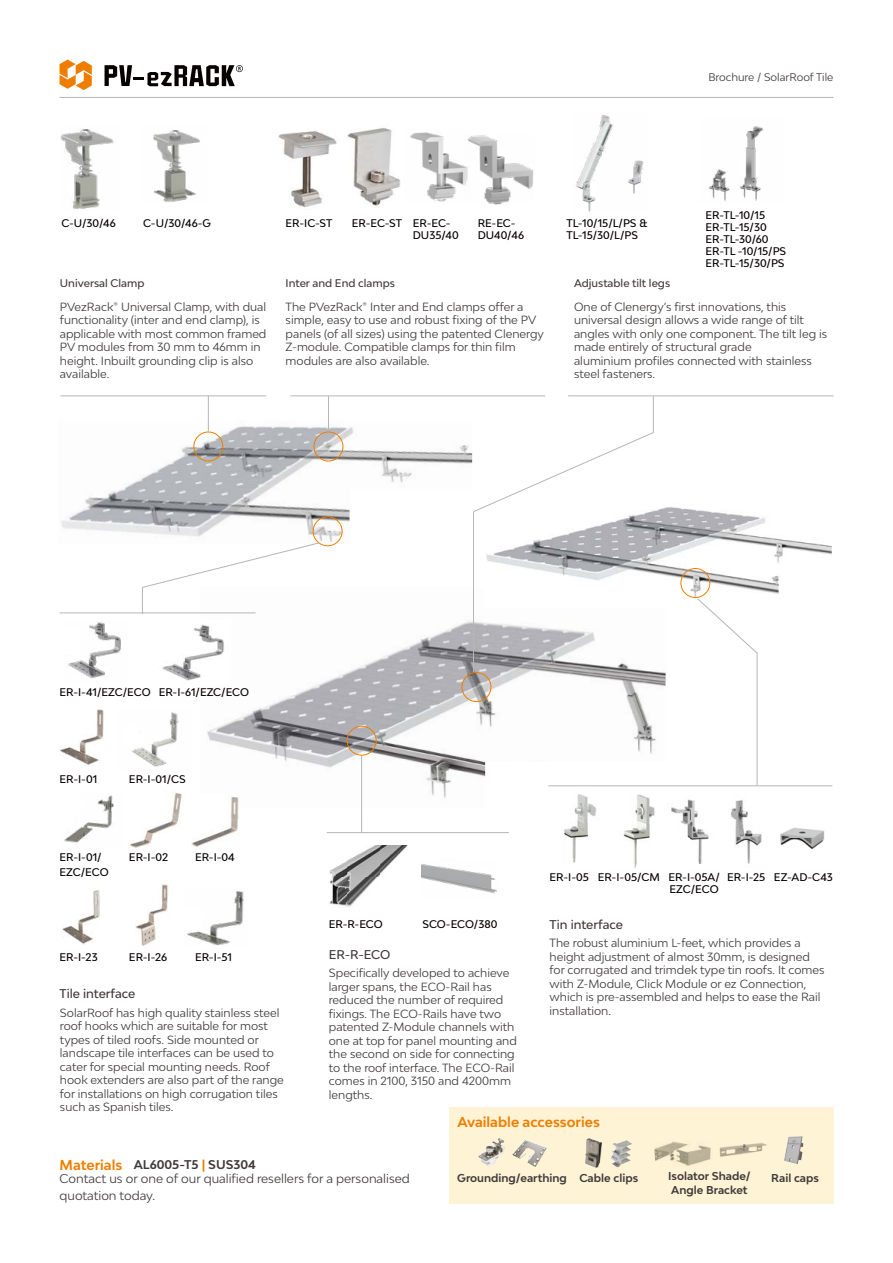
<style>
.page{position:relative;width:893px;height:1263px;background:#fff}
.page>*{position:absolute;margin:0;border:0;box-sizing:border-box;transform-origin:0 0}
.t1{font:700 13.5px "Bw Modelica";color:#ef7e00}
.t2{font:12px/14.1px "Bw Modelica";color:#3f3b3a}
.t3{font:500 12px "Bw Modelica";color:#3f3b3a}
.t4{font:11.25px/13.5px "Bw Modelica";color:#3f3b3a}
.t5{font:700 10.8px/13.5px "Bw Modelica";color:#3f3b3a}
.t6{font:500 10.5px/12px "Bw Modelica";color:#060000}
.t7{font:500 10.5px "Bw Modelica";color:#3f3b3a}
.t8{font:10.5px "Bw Modelica";color:#3f3b3a}
.s1{font-weight:700;font-size:13.5px;color:#ef7e00}
.s2{font-weight:700}
.s3{font-weight:700;color:#ef7e00}
</style>
<div class="page">
<hr style="left:60px;top:97px;width:773px;height:1px;background:#b5b6b6">
<svg style="left:105px;top:65px;width:138px;height:21px"></svg>
<svg style="left:60px;top:60px;width:32px;height:30px"></svg>
<img style="left:207px;top:621px;width:459px;height:187px">
<img style="left:61px;top:420px;width:411px;height:124px">
<img style="left:60px;top:129px;width:54px;height:81px">
<img style="left:278px;top:131px;width:59px;height:76px">
<img style="left:329px;top:845px;width:79px;height:62px">
<hr style="left:60px;top:396px;width:206px;height:1px;background:#b5b6b6">
<hr style="left:328px;top:396px;width:1px;height:36px;background:#b5b6b6">
<hr style="left:653px;top:396px;width:1px;height:36px;background:#b5b6b6">
<hr style="left:208px;top:396px;width:1px;height:35px;background:#b5b6b6">
<hr style="left:290px;top:396px;width:255px;height:1px;background:#b5b6b6">
<hr style="left:674px;top:396px;width:159px;height:1px;background:#b5b6b6">
<hr style="left:568px;top:396px;width:106px;height:1px;background:#b5b6b6">
<hr style="left:60px;top:613px;width:196px;height:1px;background:#b5b6b6">
<hr style="left:327px;top:832px;width:182px;height:1px;background:#b5b6b6">
<div style="left:193px;top:432px;width:30px;height:29px;border:1px solid #ef7e00;border-radius:50%"></div>
<div style="left:314px;top:432px;width:29px;height:29px;border:1px solid #ef7e00;border-radius:50%"></div>
<div style="left:313px;top:516px;width:29px;height:30px;border:1px solid #ef7e00;border-radius:50%"></div>
<div style="left:347px;top:726px;width:29px;height:29px;border:1px solid #ef7e00;border-radius:50%"></div>
<div style="left:462px;top:672px;width:29px;height:30px;border:1px solid #ef7e00;border-radius:50%"></div>
<hr style="left:361px;top:756px;width:1px;height:77px;background:#b5b6b6">
<svg style="left:142px;top:542px;width:178px;height:72px"></svg>
<hr style="left:548px;top:785px;width:284px;height:1px;background:#b5b6b6">
<img style="left:614px;top:788px;width:48px;height:80px">
<img style="left:552px;top:791px;width:48px;height:72px">
<img style="left:671px;top:799px;width:38px;height:65px">
<img style="left:731px;top:800px;width:31px;height:64px">
<img style="left:780px;top:827px;width:45px;height:22px">
<img style="left:153px;top:130px;width:47px;height:73px">
<img style="left:348px;top:127px;width:52px;height:80px">
<img style="left:708px;top:126px;width:55px;height:76px">
<hr style="left:757px;top:652px;width:1px;height:134px;background:#b5b6b6">
<img style="left:486px;top:507px;width:346px;height:92px">
<div style="left:680px;top:568px;width:30px;height:30px;border:1px solid #ef7e00;border-radius:50%"></div>
<svg style="left:697px;top:598px;width:60px;height:55px"></svg>
<svg style="left:473px;top:432px;width:181px;height:80px"></svg>
<hr style="left:473px;top:512px;width:1px;height:160px;background:#b5b6b6">
<img style="left:410px;top:132px;width:55px;height:70px">
<img style="left:465px;top:135px;width:69px;height:70px">
<img style="left:576px;top:114px;width:67px;height:98px">
<img style="left:421px;top:863px;width:75px;height:31px">
<img style="left:135px;top:885px;width:34px;height:60px">
<img style="left:191px;top:794px;width:48px;height:54px">
<img style="left:60px;top:709px;width:44px;height:56px">
<img style="left:63px;top:890px;width:36px;height:54px">
<img style="left:129px;top:791px;width:54px;height:57px">
<img style="left:68px;top:621px;width:53px;height:58px">
<div style="left:52px;top:628px;width:27px;height:26px;background:#fff"></div>
<img style="left:64px;top:795px;width:50px;height:48px">
<svg style="left:64px;top:795px;width:22px;height:41px"></svg>
<img style="left:132px;top:712px;width:47px;height:55px">
<div style="left:125px;top:725px;width:13px;height:22px;background:#fff"></div>
<img style="left:187px;top:891px;width:57px;height:54px">
<div style="left:184px;top:907px;width:17px;height:23px;background:#fff"></div>
<img style="left:162px;top:621px;width:68px;height:63px">
<div style="left:449px;top:1107px;width:384px;height:96px;background:#fff3d6"></div>
<img style="left:478px;top:1138px;width:27px;height:28px">
<img style="left:585px;top:1138px;width:17px;height:30px">
<img style="left:611px;top:1140px;width:21px;height:27px">
<img style="left:512px;top:1140px;width:35px;height:27px">
<img style="left:784px;top:1136px;width:19px;height:28px">
<img style="left:654px;top:1141px;width:21px;height:20px">
<img style="left:684px;top:1145px;width:27px;height:21px">
<img style="left:672px;top:1142px;width:20px;height:22px">
<img style="left:719px;top:1143px;width:48px;height:14px">
<p class="t8" style="left:708px;top:70px;width:127px">Brochure / SolarRoof Tile</p>
<p class="t6" style="left:352px;top:217px;width:52px">ER-EC-ST</p>
<p class="t6" style="left:478px;top:217px;width:48px">RE-EC-<br>DU40/46</p>
<p class="t6" style="left:567px;top:217px;width:82px">TL-10/15/L/PS &amp;<br>TL-15/30/L/PS</p>
<p class="t6" style="left:705px;top:208px;width:82px">ER-TL-10/15<br>ER-TL-15/30<br>ER-TL-30/60<br>ER-TL -10/15/PS<br>ER-TL-15/30/PS</p>
<p class="t6" style="left:61px;top:217px;width:56px">C-U/30/46</p>
<p class="t6" style="left:286px;top:217px;width:48px">ER-IC-ST</p>
<p class="t6" style="left:413px;top:217px;width:47px">ER-EC-<br>DU35/40</p>
<p class="t6" style="left:143px;top:217px;width:69px">C-U/30/46-G</p>
<p class="t7" style="left:60px;top:277px;width:86px">Universal Clamp</p>
<p class="t7" style="left:286px;top:277px;width:111px">Inter and End clamps</p>
<p class="t7" style="left:574px;top:277px;width:98px">Adjustable tilt legs</p>
<p class="t4" style="left:60px;top:299px;width:208px">PVezRack® Universal Clamp, with dual functionality (inter and end clamp), is applicable with most common framed<br>PV modules from 30 mm to 46mm in height. Inbuilt grounding clip is also available.</p>
<p class="t4" style="left:286px;top:299px;width:260px">The PVezRack® Inter and End clamps offer a simple, easy to use and robust fixing of the PV panels (of all sizes) using the patented Clenergy Z-module. Compatible clamps for thin film modules are also available.</p>
<p class="t4" style="left:574px;top:299px;width:255px">One of Clenergy’s first innovations, this universal design allows a wide range of tilt angles with only one component. The tilt leg is made entirely of structural grade<br>aluminium profiles connected with stainless steel fasteners.</p>
<p class="t6" style="left:60px;top:686px;width:191px">ER-I-41/EZC/ECO ER-I-61/EZC/ECO</p>
<p class="t6" style="left:60px;top:773px;width:39px">ER-I-01</p>
<p class="t6" style="left:129px;top:773px;width:58px">ER-I-01/CS</p>
<p class="t6" style="left:60px;top:850px;width:51px;line-height:14.7px">ER-I-01/<br>EZC/ECO</p>
<p class="t6" style="left:129px;top:851px;width:41px">ER-I-02</p>
<p class="t6" style="left:195px;top:851px;width:41px">ER-I-04</p>
<p class="t6" style="left:60px;top:950px;width:40px">ER-I-23</p>
<p class="t6" style="left:129px;top:950px;width:40px">ER-I-26</p>
<p class="t6" style="left:195px;top:950px;width:38px">ER-I-51</p>
<p class="t3" style="left:60px;top:986px;width:77px">Tile interface</p>
<p class="t4" style="left:60px;top:1005px;width:225px">SolarRoof has high quality stainless steel roof hooks which are suitable for most types of tiled roofs. Side mounted or landscape tile interfaces can be used to cater for special mounting needs. Roof hook extenders are also part of the range for installations on high corrugation tiles such as Spanish tiles.</p>
<p class="t6" style="left:329px;top:918px;width:55px">ER-R-ECO</p>
<p class="t3" style="left:329px;top:947px;width:63px">ER-R-ECO</p>
<p class="t6" style="left:422px;top:918px;width:77px">SCO-ECO/380</p>
<p class="t4" style="left:329px;top:966px;width:190px">Specifically developed to achieve larger spans, the ECO-Rail has reduced the number of required fixings. The ECO-Rails have two patented Z-Module channels with one at top for panel mounting and the second on side for connecting to the roof interface. The ECO-Rail comes in 2100, 3150 and 4200mm lengths.</p>
<p class="t6" style="left:550px;top:871px;width:172px;text-align:right">ER-I-05 ER-I-05/CM ER-I-05A/<br>EZC/ECO</p>
<p class="t6" style="left:727px;top:871px;width:107px">ER-I-25 EZ-AD-C43</p>
<p class="t3" style="left:550px;top:916px;width:75px">Tin interface</p>
<p class="t4" style="left:550px;top:936px;width:276px">The robust aluminium L-feet, which provides a height adjustment of almost 30mm, is designed for corrugated and trimdek type tin roofs. It comes with Z-Module, Click Module or ez Connection, which is pre-assembled and helps to ease the Rail installation.</p>
<p class="t1" style="left:457px;top:1113px;width:144px">Available accessories</p>
<p class="t2" style="left:60px;top:1157px;width:352px"><span class="s1">Materials</span> <span class="s2">AL6005-T5</span> <span class="s3">|</span> <span class="s2">SUS304<br></span>Contact us or one of our qualified resellers for a personalised</p>
<p class="t2" style="left:60px;top:1188px;width:97px">quotation today.</p>
<p class="t5" style="left:457px;top:1171px;width:182px">Grounding/earthing Cable clips</p>
<p class="t5" style="left:668px;top:1169px;width:84px">Isolator Shade/<br>Angle Bracket</p>
<p class="t5" style="left:771px;top:1171px;width:49px">Rail caps</p>
</div>
